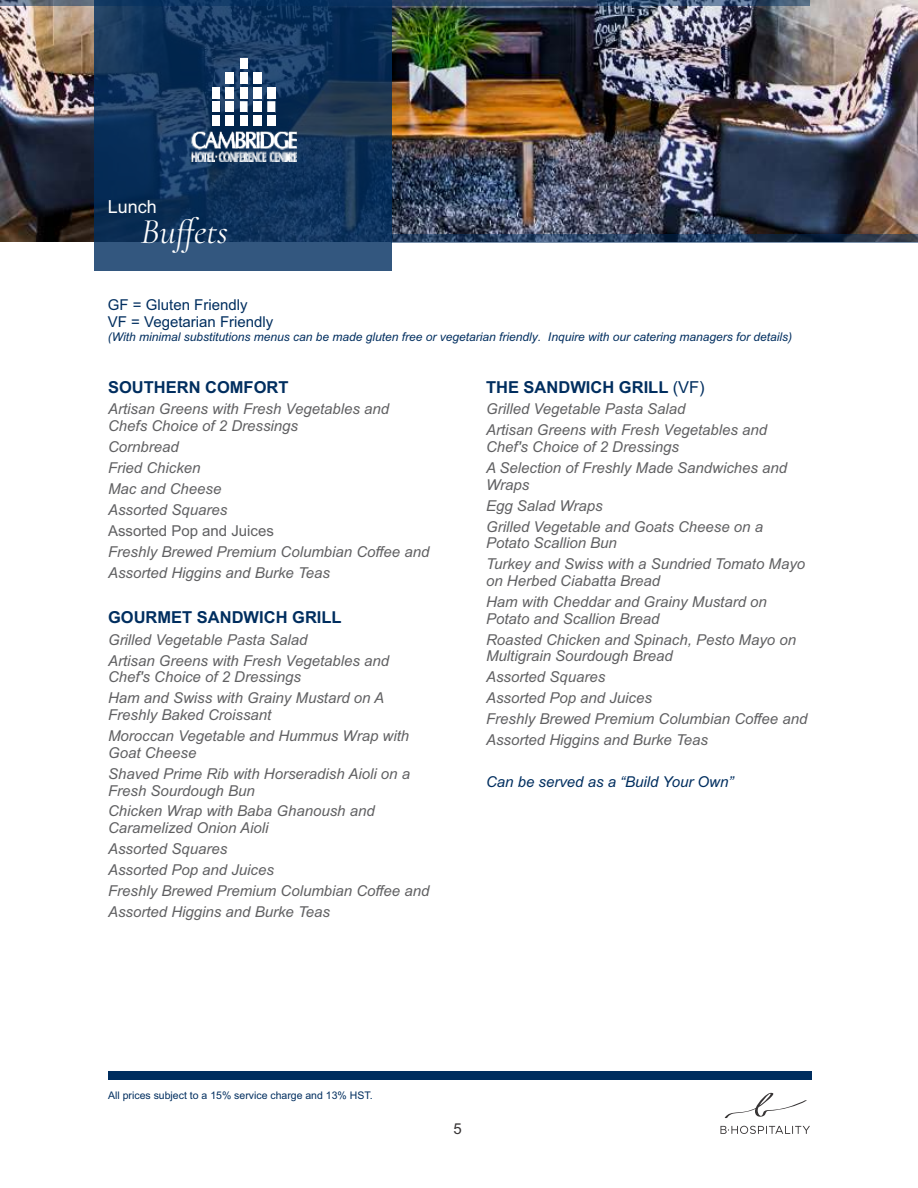
<style>
.page{position:relative;width:918px;height:1188px;background:#fff}
.page>*{position:absolute;margin:0;border:0;box-sizing:border-box;transform-origin:0 0}
.t1{font:italic 36px "Cormorant Garamond";color:#fefefe}
.t2{font:18px "Arial";color:#fefefe}
.t3{font:700 16.5px "Arial";color:#002e5f}
.t4{font:italic 15px/21px "Arial";color:#606062}
.t5{font:15px/16.8px "Arial";color:#002e5f}
.t6{font:italic 15px "Arial";color:#002e5f}
.t7{font:15px "Arial";color:#606062}
.t8{font:15px "Arial";color:#373435}
.t9{font:italic 12px "Arial";color:#002e5f}
.t10{font:10.5px "Arial";color:#002e5f}
.s1{font-weight:400}
</style>
<div class="page">
<img style="left:0;top:0;width:918px;height:241px">
<div style="left:0;top:0;width:810px;height:6px;background:#002e5f;opacity:.5"></div>
<div style="left:94px;top:0;width:297px;height:271px;background:#002e5f;opacity:.8"></div>
<div style="left:108px;top:1071px;width:704px;height:9px;background:#002e5f"></div>
<img style="left:190px;top:129px;width:106px;height:33px">
<div style="left:226px;top:73px;width:8px;height:11px;background:#fff"></div>
<div style="left:253px;top:73px;width:9px;height:11px;background:#fff"></div>
<div style="left:226px;top:87px;width:8px;height:11px;background:#fff"></div>
<div style="left:267px;top:87px;width:8px;height:11px;background:#fff"></div>
<div style="left:253px;top:87px;width:9px;height:11px;background:#fff"></div>
<svg style="left:267px;top:101px;width:9px;height:12px"></svg>
<div style="left:226px;top:101px;width:8px;height:11px;background:#fff"></div>
<div style="left:253px;top:101px;width:9px;height:11px;background:#fff"></div>
<div style="left:226px;top:115px;width:8px;height:11px;background:#fff"></div>
<div style="left:253px;top:115px;width:9px;height:11px;background:#fff"></div>
<div style="left:267px;top:115px;width:8px;height:11px;background:#fff"></div>
<div style="left:240px;top:73px;width:8px;height:11px;background:#fff"></div>
<div style="left:240px;top:87px;width:8px;height:11px;background:#fff"></div>
<div style="left:212px;top:87px;width:8px;height:11px;background:#fff"></div>
<svg style="left:240px;top:101px;width:8px;height:12px"></svg>
<div style="left:240px;top:58px;width:8px;height:11px;background:#fff"></div>
<div style="left:212px;top:101px;width:8px;height:11px;background:#fff"></div>
<div style="left:212px;top:115px;width:8px;height:11px;background:#fff"></div>
<div style="left:240px;top:115px;width:8px;height:11px;background:#fff"></div>
<svg style="left:725px;top:1093px;width:82px;height:25px"></svg>
<svg style="left:720px;top:1126px;width:90px;height:8px"></svg>
<div style="left:391px;top:235px;width:527px;height:8px;background:#002e5f;opacity:.5"></div>
<p class="t2" style="left:108px;top:200px;width:51px">Lunch</p>
<h1 class="t1" style="left:141px;top:210px;width:89px">Buffets</h1>
<p class="t5" style="left:108px;top:298px;width:167px">GF = Gluten Friendly<br>VF = Vegetarian Friendly</p>
<p class="t9" style="left:108px;top:332px;width:686px">(With minimal substitutions menus can be made gluten free or vegetarian friendly. Inquire with our catering managers for details)</p>
<p class="t3" style="left:108px;top:381px;width:182px">SOUTHERN COMFORT</p>
<p class="t4" style="left:108px;top:402px;width:283px;line-height:16.8px">Artisan Greens with Fresh Vegetables and<br>Chefs Choice of 2 Dressings</p>
<p class="t4" style="left:108px;top:438px;width:121px">Cornbread<br>Fried Chicken<br>Mac and Cheese<br>Assorted Squares</p>
<p class="t7" style="left:108px;top:525px;width:167px">Assorted Pop and Juices</p>
<p class="t4" style="left:108px;top:542px;width:323px">Freshly Brewed Premium Columbian Coffee and<br>Assorted Higgins and Burke Teas</p>
<p class="t3" style="left:108px;top:611px;width:235px">GOURMET SANDWICH GRILL</p>
<p class="t4" style="left:108px;top:630px;width:283px">Grilled Vegetable Pasta Salad<br>Artisan Greens with Fresh Vegetables and</p>
<p class="t4" style="left:108px;top:668px;width:278px">Chef's Choice of 2 Dressings<br>Ham and Swiss with Grainy Mustard on A</p>
<p class="t4" style="left:108px;top:706px;width:303px">Freshly Baked Croissant<br>Moroccan Vegetable and Hummus Wrap with</p>
<p class="t4" style="left:108px;top:743px;width:304px">Goat Cheese<br>Shaved Prime Rib with Horseradish Aioli on a</p>
<p class="t4" style="left:108px;top:781px;width:268px">Fresh Sourdough Bun<br>Chicken Wrap with Baba Ghanoush and</p>
<p class="t4" style="left:108px;top:819px;width:323px">Caramelized Onion Aioli<br>Assorted Squares<br>Assorted Pop and Juices<br>Freshly Brewed Premium Columbian Coffee and<br>Assorted Higgins and Burke Teas</p>
<p class="t3" style="left:486px;top:381px;width:220px">THE SANDWICH GRILL <span class="s1">(VF)</span></p>
<p class="t4" style="left:486px;top:400px;width:283px">Grilled Vegetable Pasta Salad<br>Artisan Greens with Fresh Vegetables and</p>
<p class="t4" style="left:486px;top:438px;width:303px">Chef's Choice of 2 Dressings<br>A Selection of Freshly Made Sandwiches and</p>
<p class="t4" style="left:486px;top:475px;width:279px">Wraps<br>Egg Salad Wraps<br>Grilled Vegetable and Goats Cheese on a</p>
<p class="t4" style="left:486px;top:534px;width:321px">Potato Scallion Bun<br>Turkey and Swiss with a Sundried Tomato Mayo</p>
<p class="t4" style="left:486px;top:572px;width:282px">on Herbed Ciabatta Bread<br>Ham with Cheddar and Grainy Mustard on</p>
<p class="t4" style="left:486px;top:609px;width:312px">Potato and Scallion Bread<br>Roasted Chicken and Spinach, Pesto Mayo on</p>
<p class="t4" style="left:486px;top:647px;width:323px">Multigrain Sourdough Bread<br>Assorted Squares<br>Assorted Pop and Juices<br>Freshly Brewed Premium Columbian Coffee and<br>Assorted Higgins and Burke Teas</p>
<p class="t6" style="left:486px;top:776px;width:249px">Can be served as a “Build Your Own”</p>
<p class="t10" style="left:108px;top:1091px;width:266px">All prices subject to a 15% service charge and 13% HST.</p>
<p class="t8" style="left:453px;top:1123px;width:10px">5</p>
</div>
